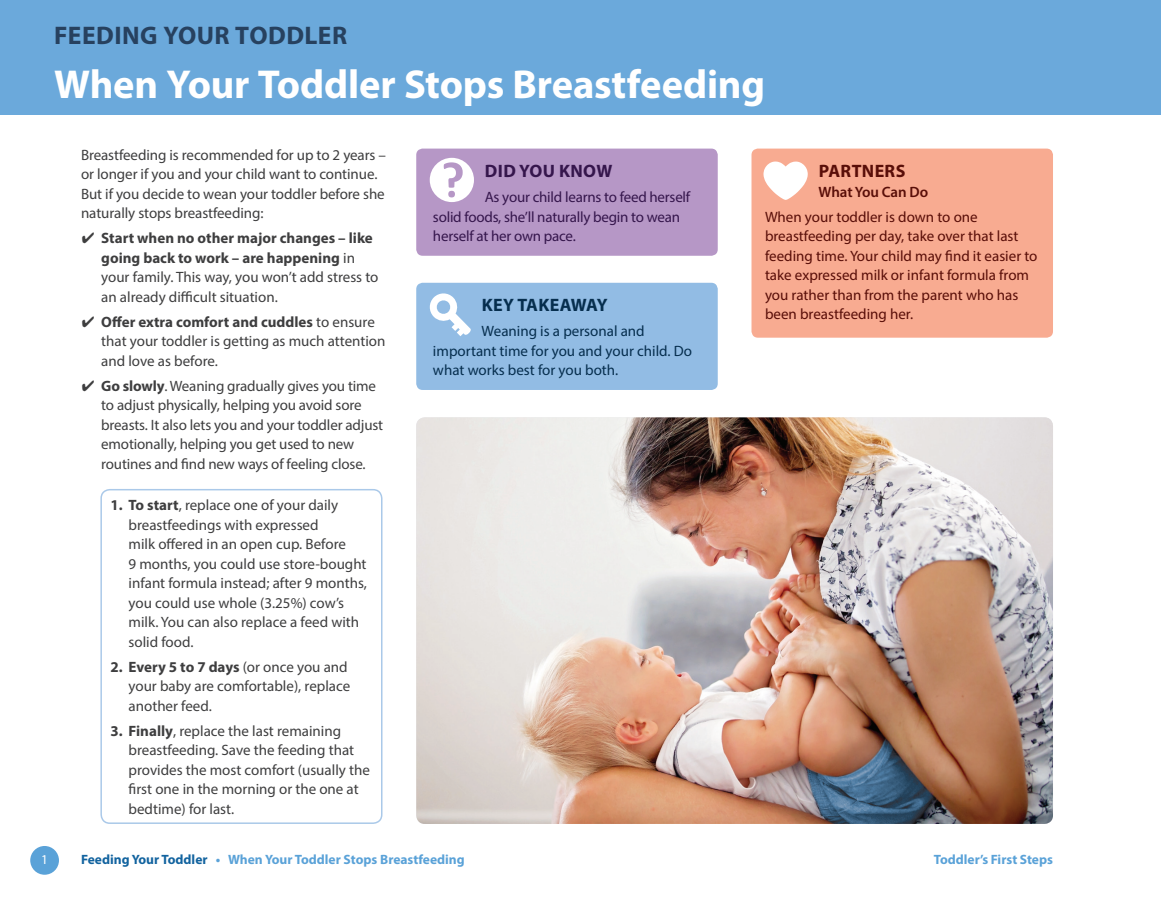
<style>
.page{position:relative;width:1161px;height:905px;background:#fff}
.page>*{position:absolute;margin:0;border:0;box-sizing:border-box;transform-origin:0 0}
.t1{font:700 40.5px "Myriad Pro";letter-spacing:-.005em;color:#fff}
.t2{font:700 25.5px "Myriad Pro";letter-spacing:.02em;color:#27415f}
.t3{font:700 18px "Myriad Pro";letter-spacing:.02em;color:#062e4e}
.t4{font:700 18px "Myriad Pro";letter-spacing:.02em;color:#35164c}
.t5{font:700 18px "Myriad Pro";letter-spacing:.02em;color:#590e08}
.t6{font:15px/19.5px "Myriad Pro";letter-spacing:-.005em;color:#3e3e3f}
.t7{font:15px/19.5px "Myriad Pro";color:#590e08}
.t8{font:15px/19.5px "Myriad Pro";letter-spacing:-.015em;color:#35164c}
.t9{font:15px/19.5px "Myriad Pro";color:#062e4e}
.t10{font:600 15px "Myriad Pro";letter-spacing:-.01em;color:#590e08}
.t11{font:700 13.5px "Myriad Pro";color:#5aa2d8}
.t12{font:13.5px "Myriad Pro";color:#fff}
.s1{font-weight:700}
.s2{color:#12639f}
</style>
<div class="page">
<div style="left:30px;top:846px;width:29px;height:28px;background:#5aa2d8;border-radius:50%"></div>
<img style="left:416px;top:417px;width:637px;height:406px">
<div style="left:416px;top:148px;width:302px;height:108px;background:#b697c6;border-radius:6px"></div>
<svg style="left:430px;top:158px;width:44px;height:44px"></svg>
<div style="left:752px;top:148px;width:301px;height:190px;background:#f8ab91;border-radius:6px"></div>
<svg style="left:763px;top:161px;width:45px;height:39px"></svg>
<div style="left:416px;top:283px;width:302px;height:107px;background:#92bce4;border-radius:6px"></div>
<svg style="left:430px;top:293px;width:41px;height:43px"></svg>
<div style="left:100px;top:489px;width:282px;height:335px;border:2px solid #aac9e9;border-radius:9px"></div>
<div style="left:0;top:0;width:1161px;height:114px;background:#6ba9db"></div>
<h2 class="t2" style="left:54px;top:19px;width:294px">FEEDING YOUR TODDLER</h2>
<h1 class="t1" style="left:54px;top:58px;width:713px">When Your Toddler Stops Breastfeeding</h1>
<p class="t6" style="left:81px;top:145px;width:307px">Breastfeeding is recommended for up to 2 years – or longer if you and your child want to continue.<br>But if you decide to wean your toddler before she naturally stops breastfeeding:</p>
<p class="t6" style="left:101px;top:228px;width:279px;text-indent:-20px">✔ <span class="s1">Start when no other major changes – like going back to work – are happening</span> in your family. This way, you won’t add stress to an already difficult situation.</p>
<p class="t6" style="left:101px;top:312px;width:286px;text-indent:-20px">✔ <span class="s1">Offer extra comfort and cuddles</span> to ensure that your toddler is getting as much attention and love as before.</p>
<p class="t6" style="left:101px;top:375px;width:283px;text-indent:-20px">✔ <span class="s1">Go slowly</span>. Weaning gradually gives you time to adjust physically, helping you avoid sore breasts. It also lets you and your toddler adjust emotionally, helping you get used to new routines and find new ways of feeling close.</p>
<p class="t6" style="left:129px;top:495px;width:240px;text-indent:-18px"><span class="s1">1. To start</span>, replace one of your daily breastfeedings with expressed<br>milk offered in an open cup. Before<br>9 months, you could use store-bought infant formula instead; after 9 months, you could use whole (3.25%) cow’s milk. You can also replace a feed with solid food.</p>
<p class="t6" style="left:129px;top:656px;width:223px;text-indent:-18px"><span class="s1">2. Every 5 to 7 days</span> (or once you and your baby are comfortable), replace another feed.</p>
<p class="t6" style="left:129px;top:720px;width:243px;text-indent:-18px"><span class="s1">3. Finally</span>, replace the last remaining breastfeeding. Save the feeding that provides the most comfort (usually the first one in the morning or the one at bedtime) for last.</p>
<p class="t4" style="left:485px;top:159px;width:129px">DID YOU KNOW</p>
<p class="t8" style="left:433px;top:187px;width:259px;text-indent:52px">As your child learns to feed herself solid foods, she’ll naturally begin to wean herself at her own pace.</p>
<p class="t3" style="left:482px;top:293px;width:127px">KEY TAKEAWAY</p>
<p class="t9" style="left:433px;top:321px;width:261px;text-indent:49px">Weaning is a personal and important time for you and your child. Do what works best for you both.</p>
<p class="t5" style="left:819px;top:159px;width:88px">PARTNERS</p>
<p class="t10" style="left:819px;top:182px;width:111px">What You Can Do</p>
<p class="t7" style="left:765px;top:206px;width:274px">When your toddler is down to one breastfeeding per day, take over that last feeding time. Your child may find it easier to take expressed milk or infant formula from you rather than from the parent who has been breastfeeding her.</p>
<p class="t12" style="left:41px;top:851px;width:8px">1</p>
<p class="t11" style="left:81px;top:851px;width:385px"><span class="s2">Feeding Your Toddler</span> • When Your Toddler Stops Breastfeeding</p>
<p class="t11" style="left:934px;top:851px;width:121px">Toddler’s First Steps</p>
</div>
